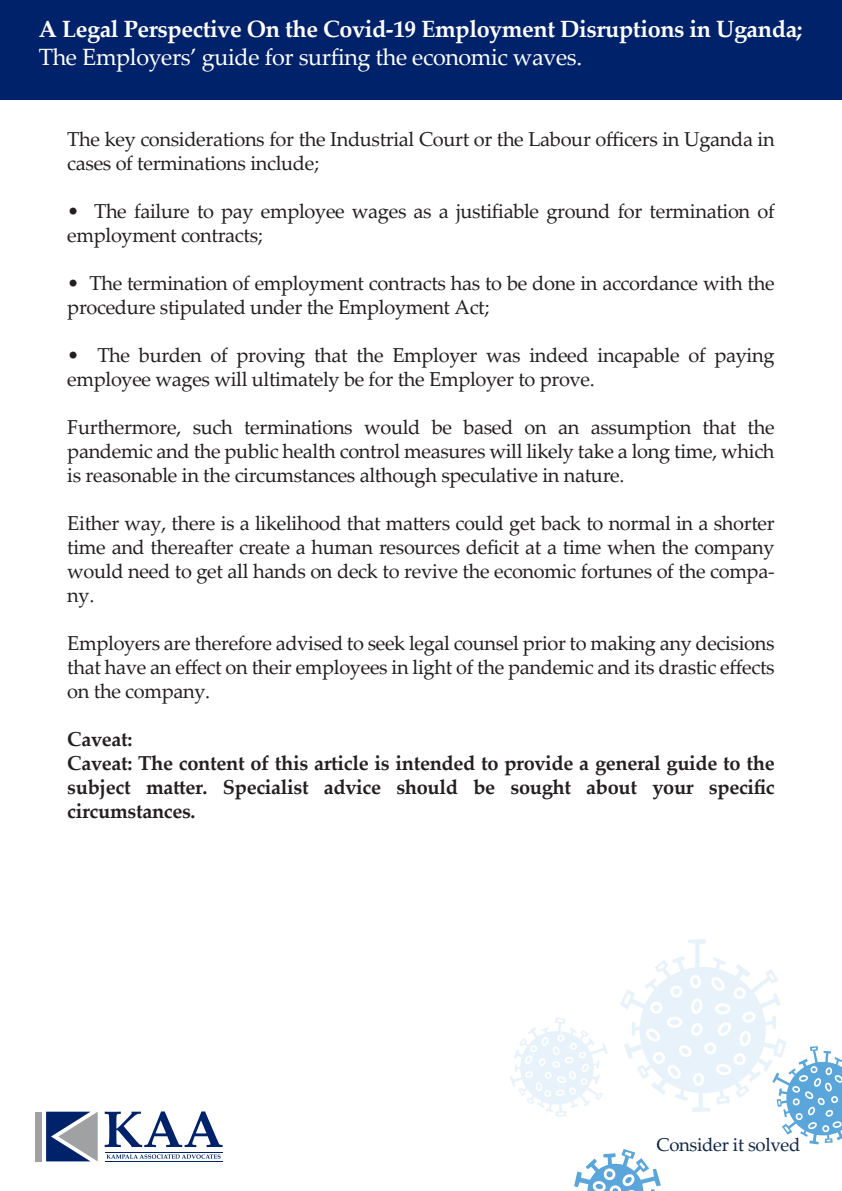
<style>
.page{position:relative;width:842px;height:1191px;background:#fff}
.page>*{position:absolute;margin:0;border:0;box-sizing:border-box;transform-origin:0 0}
.t1{font:700 23.6px "Palatino Linotype";letter-spacing:-.015em;color:#fff}
.t2{font:23.6px "Palatino Linotype";letter-spacing:-.015em;color:#fff}
.t3{font:20.2px/24px "Palatino Linotype";letter-spacing:-.015em;color:#231f20}
.t4{font:700 20.2px/24px "Palatino Linotype";letter-spacing:-.015em;color:#231f20}
.t5{font:18.6px "Palatino Linotype";letter-spacing:-.015em;color:#0f2447}
</style>
<div class="page">
<svg style="left:105px;top:1111px;width:118px;height:36px"></svg>
<hr style="left:105px;top:1151px;width:117px;height:1px;background:#00226b">
<hr style="left:105px;top:1161px;width:117px;height:1px;background:#00226b">
<svg style="left:107px;top:1154px;width:114px;height:4px"></svg>
<div style="left:35px;top:1111px;width:7px;height:50px;background:#9fa1a3"></div>
<svg style="left:46px;top:1111px;width:52px;height:50px"></svg>
<div style="left:0;top:0;width:842px;height:100px;background:#00226b"></div>
<svg style="left:510px;top:939px;width:332px;height:252px"></svg>
<p class="t1" style="left:39px;top:12px;width:765px">A Legal Perspective On the Covid-19 Employment Disruptions in Uganda;</p>
<p class="t2" style="left:39px;top:40px;width:545px">The Employers’ guide for surfing the economic waves.</p>
<p class="t3" style="left:67px;top:126px;width:709px">The key considerations for the Industrial Court or the Labour officers in Uganda in cases of terminations include;</p>
<p class="t3" style="left:67px;top:198px;width:709px">• The failure to pay employee wages as a justifiable ground for termination of employment contracts;</p>
<p class="t3" style="left:67px;top:270px;width:709px">• The termination of employment contracts has to be done in accordance with the procedure stipulated under the Employment Act;</p>
<p class="t3" style="left:67px;top:342px;width:709px">• The burden of proving that the Employer was indeed incapable of paying employee wages will ultimately be for the Employer to prove.</p>
<p class="t3" style="left:67px;top:414px;width:709px;text-align:justify">Furthermore, such terminations would be based on an assumption that the pandemic and the public health control measures will likely take a long time, which is reasonable in the circumstances although speculative in nature.</p>
<p class="t3" style="left:67px;top:510px;width:709px;text-align:justify">Either way, there is a likelihood that matters could get back to normal in a shorter time and thereafter create a human resources deficit at a time when the company would need to get all hands on deck to revive the economic fortunes of the compa&shy;ny.</p>
<p class="t3" style="left:67px;top:630px;width:709px;text-align:justify">Employers are therefore advised to seek legal counsel prior to making any decisions that have an effect on their employees in light of the pandemic and its drastic effects on the company.</p>
<p class="t4" style="left:67px;top:726px;width:709px">Caveat:<br>Caveat: The content of this article is intended to provide a general guide to the subject matter. Specialist advice should be sought about your specific circumstances.</p>
<p class="t5" style="left:656px;top:1131px;width:145px">Consider it solved</p>
</div>
